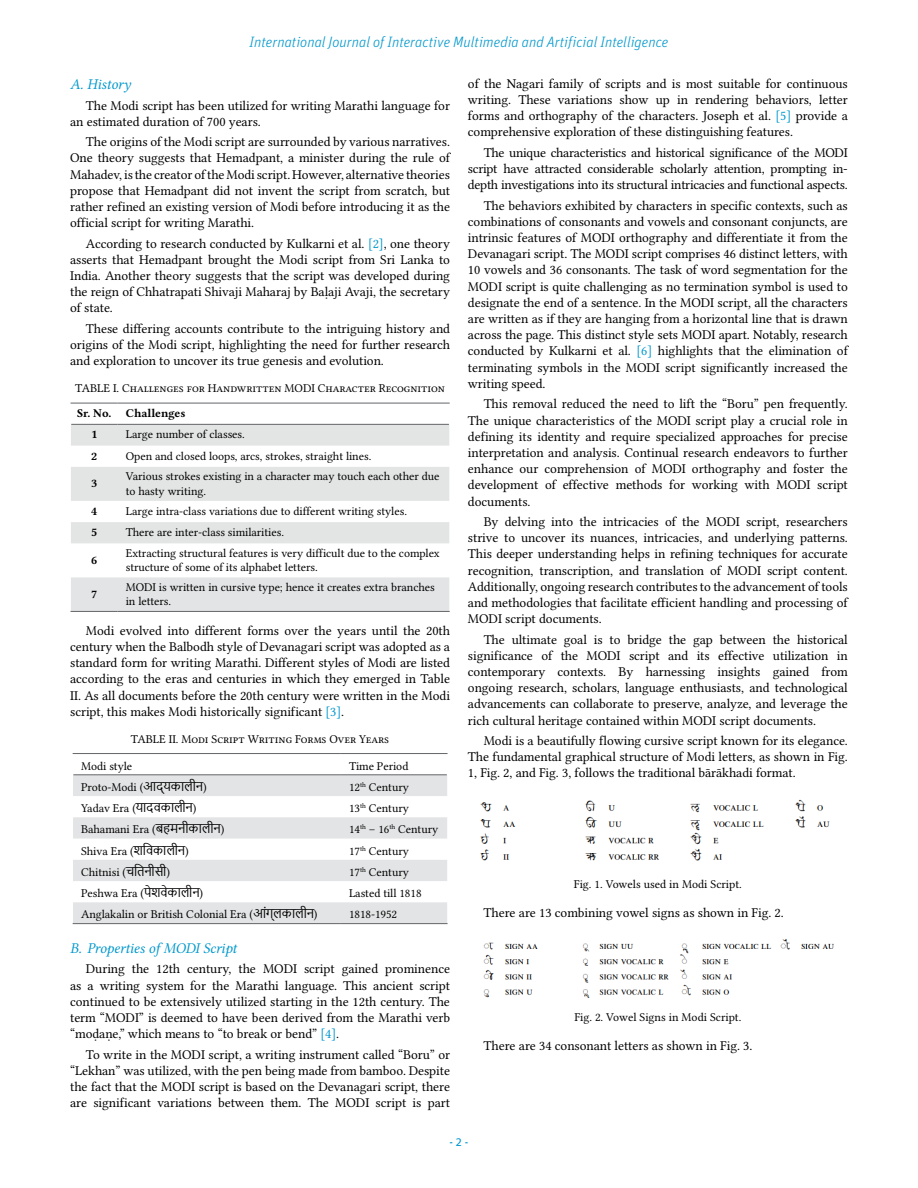
<style>
.page{position:relative;width:918px;height:1188px;background:#fff}
.page>*{position:absolute;margin:0;border:0;box-sizing:border-box;transform-origin:0 0}
.t1{font:italic 300 15px "Unit OT";color:#0098cd}
.t2{font:italic 15px "Libertinus Serif";letter-spacing:-.005em;color:#0098cd}
.t3{font:13.5px/16.2px "Libertinus Serif";letter-spacing:-.005em;color:#000;text-align:justify}
.t4{font:12px/14.4px "Libertinus Serif";letter-spacing:-.005em;color:#000}
.t5{font:700 12px/21.3px "Libertinus Serif";letter-spacing:-.005em;color:#000}
.t6{font:12px "Unit OT";color:#0098cd}
.s1{color:#0098cd}
.s2{font-family:"Nirmala UI"}
</style>
<div class="page">
<svg style="left:71px;top:425px;width:378px;height:118px;fill:#e3e4e4"></svg>
<div style="left:71px;top:577px;width:378px;height:34px;background:#e3e4e5"></div>
<hr style="left:71px;top:403px;width:47px;height:1px;background:#646567">
<hr style="left:118px;top:403px;width:332px;height:1px;background:#646567">
<hr style="left:71px;top:424px;width:47px;height:1px;background:#646567">
<hr style="left:118px;top:424px;width:331px;height:1px;background:#646567">
<hr style="left:71px;top:611px;width:47px;height:1px;background:#646567">
<hr style="left:118px;top:611px;width:332px;height:1px;background:#646567">
<svg style="left:73px;top:775px;width:374px;height:148px;fill:#e3e4e5"></svg>
<hr style="left:73px;top:753px;width:268px;height:1px;background:#646567">
<hr style="left:341px;top:753px;width:107px;height:1px;background:#646567">
<hr style="left:73px;top:774px;width:268px;height:1px;background:#646567">
<hr style="left:341px;top:774px;width:106px;height:1px;background:#646567">
<hr style="left:73px;top:923px;width:268px;height:1px;background:#646567">
<hr style="left:341px;top:923px;width:107px;height:1px;background:#646567">
<img style="left:480px;top:799px;width:350px;height:62px">
<img style="left:483px;top:939px;width:351px;height:59px">
<p class="t1" style="left:250px;top:33px;width:420px">International Journal of Interactive Multimedia and Artificial Intelligence</p>
<p class="t2" style="left:70px;top:75px;width:62px">A. History</p>
<p class="t3" style="left:70px;top:97px;width:381px;text-indent:16px">The Modi script has been utilized for writing Marathi language for an estimated duration of 700 years.</p>
<p class="t3" style="left:70px;top:134px;width:383px;text-indent:16px">The origins of the Modi script are surrounded by various narratives.<br>One theory suggests that Hemadpant, a minister during the rule of Mahadev, is the creator of the Modi script. However, alternative theories propose that Hemadpant did not invent the script from scratch, but rather refined an existing version of Modi before introducing it as the official script for writing Marathi.</p>
<p class="t3" style="left:70px;top:235px;width:381px;text-indent:16px">According to research conducted by Kulkarni et al. <span class="s1">[2]</span>, one theory asserts that Hemadpant brought the Modi script from Sri Lanka to India. Another theory suggests that the script was developed during the reign of Chhatrapati Shivaji Maharaj by Baḷaji Avaji, the secretary of state.</p>
<p class="t3" style="left:70px;top:320px;width:381px;text-indent:16px">These differing accounts contribute to the intriguing history and origins of the Modi script, highlighting the need for further research and exploration to uncover its true genesis and evolution.</p>
<p class="t4" style="left:75px;top:381px;width:372px">TABLE I. Challenges for Handwritten MODI Character Recognition</p>
<p class="t5" style="left:91px;top:402px;width:96px;text-indent:-14px">Sr. No. Challenges<br>1</p>
<p class="t4" style="left:126px;top:427px;width:121px">Large number of classes.</p>
<p class="t5" style="left:91px;top:445px;width:8px">2</p>
<p class="t4" style="left:126px;top:448px;width:247px">Open and closed loops, arcs, strokes, straight lines.</p>
<p class="t5" style="left:91px;top:473px;width:8px">3</p>
<p class="t4" style="left:126px;top:469px;width:315px">Various strokes existing in a character may touch each other due to hasty writing.</p>
<p class="t5" style="left:91px;top:500px;width:8px">4</p>
<p class="t4" style="left:126px;top:504px;width:283px">Large intra-class variations due to different writing styles.</p>
<p class="t5" style="left:91px;top:521px;width:8px">5</p>
<p class="t4" style="left:126px;top:525px;width:160px">There are inter-class similarities.</p>
<p class="t5" style="left:91px;top:549px;width:8px">6</p>
<p class="t4" style="left:126px;top:545px;width:316px">Extracting structural features is very difficult due to the complex structure of some of its alphabet letters.</p>
<p class="t5" style="left:91px;top:583px;width:8px">7</p>
<p class="t4" style="left:126px;top:579px;width:311px">MODI is written in cursive type; hence it creates extra branches in letters.</p>
<p class="t3" style="left:70px;top:622px;width:381px;text-indent:16px">Modi evolved into different forms over the years until the 20th century when the Balbodh style of Devanagari script was adopted as a standard form for writing Marathi. Different styles of Modi are listed according to the eras and centuries in which they emerged in Table II. As all documents before the 20th century were written in the Modi script, this makes Modi historically significant <span class="s1">[3]</span>.</p>
<p class="t4" style="left:131px;top:732px;width:260px">TABLE II. Modi Script Writing Forms Over Years</p>
<p class="t4" style="left:81px;top:758px;width:53px">Modi style</p>
<p class="t4" style="left:349px;top:758px;width:61px">Time Period</p>
<p class="t4" style="left:81px;top:780px;width:127px">Proto-Modi (<span class="s2">आद्यकालीन</span>)</p>
<p class="t4" style="left:349px;top:780px;width:61px">12<sup>th</sup> Century</p>
<p class="t4" style="left:81px;top:801px;width:117px">Yadav Era (<span class="s2">यादवकालीन</span>)</p>
<p class="t4" style="left:349px;top:801px;width:61px">13<sup>th</sup> Century</p>
<p class="t4" style="left:81px;top:822px;width:145px">Bahamani Era (<span class="s2">बहमनीकालीन</span>)</p>
<p class="t4" style="left:349px;top:822px;width:91px">14<sup>th</sup> – 16<sup>th</sup> Century</p>
<p class="t4" style="left:81px;top:843px;width:109px">Shiva Era (<span class="s2">शिवकालीन</span>)</p>
<p class="t4" style="left:349px;top:843px;width:61px">17<sup>th</sup> Century</p>
<p class="t4" style="left:81px;top:865px;width:90px">Chitnisi (<span class="s2">चितनीसी</span>)</p>
<p class="t4" style="left:349px;top:865px;width:61px">17<sup>th</sup> Century</p>
<p class="t4" style="left:81px;top:886px;width:124px">Peshwa Era (<span class="s2">पेशवेकालीन</span>)</p>
<p class="t4" style="left:349px;top:886px;width:74px">Lasted till 1818</p>
<p class="t4" style="left:81px;top:907px;width:238px">Anglakalin or British Colonial Era (<span class="s2">आंग्लकालीन</span>)</p>
<p class="t4" style="left:349px;top:907px;width:50px">1818-1952</p>
<p class="t2" style="left:70px;top:939px;width:168px">B. Properties of MODI Script</p>
<p class="t3" style="left:70px;top:961px;width:381px;text-indent:16px">During the 12th century, the MODI script gained prominence as a writing system for the Marathi language. This ancient script continued to be extensively utilized starting in the 12th century. The term “MODI” is deemed to have been derived from the Marathi verb “moḍaṇe,” which means to “to break or bend” <span class="s1">[4]</span>.</p>
<p class="t3" style="left:70px;top:1046px;width:381px;text-indent:16px">To write in the MODI script, a writing instrument called “Boru” or “Lekhan” was utilized, with the pen being made from bamboo. Despite the fact that the MODI script is based on the Devanagari script, there are significant variations between them. The MODI script is part</p>
<p class="t3" style="left:468px;top:75px;width:381px">of the Nagari family of scripts and is most suitable for continuous writing. These variations show up in rendering behaviors, letter forms and orthography of the characters. Joseph et al. <span class="s1">[5]</span> provide a comprehensive exploration of these distinguishing features.</p>
<p class="t3" style="left:468px;top:144px;width:381px;text-indent:16px">The unique characteristics and historical significance of the MODI script have attracted considerable scholarly attention, prompting in&shy;depth investigations into its structural intricacies and functional aspects.</p>
<p class="t3" style="left:468px;top:197px;width:383px;text-indent:16px">The behaviors exhibited by characters in specific contexts, such as combinations of consonants and vowels and consonant conjuncts, are intrinsic features of MODI orthography and differentiate it from the Devanagari script. The MODI script comprises 46 distinct letters, with 10 vowels and 36 consonants. The task of word segmentation for the MODI script is quite challenging as no termination symbol is used to designate the end of a sentence. In the MODI script, all the characters are written as if they are hanging from a horizontal line that is drawn across the page. This distinct style sets MODI apart. Notably, research conducted by Kulkarni et al. <span class="s1">[6]</span> highlights that the elimination of terminating symbols in the MODI script significantly increased the writing speed.</p>
<p class="t3" style="left:468px;top:396px;width:381px;text-indent:16px">This removal reduced the need to lift the “Boru” pen frequently.<br>The unique characteristics of the MODI script play a crucial role in defining its identity and require specialized approaches for precise interpretation and analysis. Continual research endeavors to further enhance our comprehension of MODI orthography and foster the development of effective methods for working with MODI script documents.</p>
<p class="t3" style="left:468px;top:513px;width:383px;text-indent:16px">By delving into the intricacies of the MODI script, researchers strive to uncover its nuances, intricacies, and underlying patterns.<br>This deeper understanding helps in refining techniques for accurate recognition, transcription, and translation of MODI script content.<br>Additionally, ongoing research contributes to the advancement of tools and methodologies that facilitate efficient handling and processing of MODI script documents.</p>
<p class="t3" style="left:468px;top:631px;width:381px;text-align:left;text-indent:16px">The ultimate goal is to bridge the gap between the historical significance of the MODI script and its effective utilization in contemporary contexts. By harnessing insights gained from ongoing research, scholars, language enthusiasts, and technological advancements can collaborate to preserve, analyze, and leverage the rich cultural heritage contained within MODI script documents.</p>
<p class="t3" style="left:468px;top:732px;width:381px;text-indent:16px">Modi is a beautifully flowing cursive script known for its elegance.<br>The fundamental graphical structure of Modi letters, as shown in Fig.<br>1, Fig. 2, and Fig. 3, follows the traditional bārākhadi format.</p>
<p class="t4" style="left:574px;top:877px;width:170px">Fig. 1. Vowels used in Modi Script.</p>
<p class="t3" style="left:484px;top:905px;width:302px">There are 13 combining vowel signs as shown in Fig. 2.</p>
<p class="t4" style="left:574px;top:1010px;width:169px">Fig. 2. Vowel Signs in Modi Script.</p>
<p class="t3" style="left:484px;top:1038px;width:270px">There are 34 consonant letters as shown in Fig. 3.</p>
<p class="t6" style="left:449px;top:1135px;width:21px">- 2 -</p>
</div>
